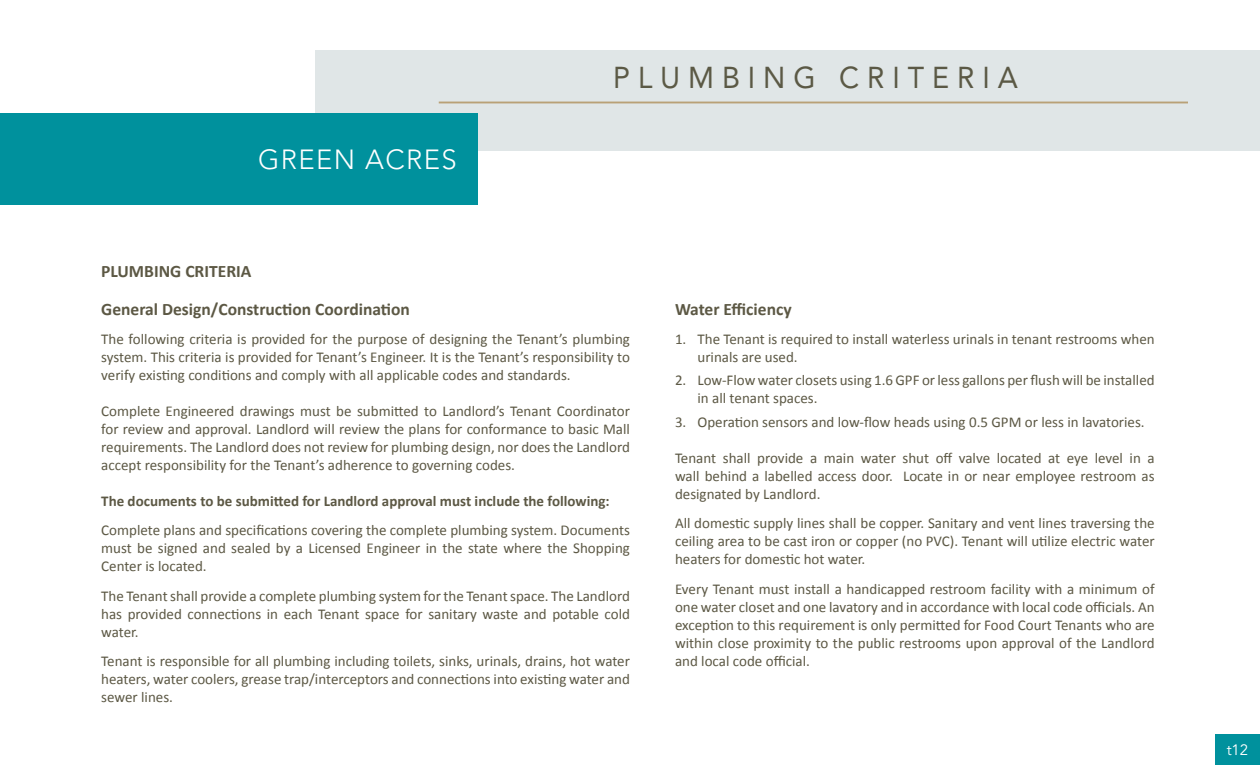
<style>
.page{position:relative;width:1260px;height:765px;background:#fff}
.page>*{position:absolute;margin:0;border:0;box-sizing:border-box;transform-origin:0 0}
.t1{font:30px "Avenir LT Std";letter-spacing:.275em;color:#5b5945;scale:.95 1}
.t2{font:300 27.5px "Avenir LT Std";letter-spacing:.05em;color:#fff}
.t3{font:700 17.5px/37.9px "Calibri";color:#5c5844}
.t4{font:15px/18px "Calibri";color:#5c5844;text-align:justify}
.t5{font:700 15px "Calibri";color:#5c5844}
.t6{font:15px "Avenir LT Std";color:#fff}
</style>
<div class="page">
<div style="left:315px;top:50px;width:945px;height:101px;background:#e0e6e7"></div>
<div style="left:1215px;top:734px;width:45px;height:31px;background:#00919d"></div>
<div style="left:0;top:114px;width:477px;height:91px;background:#00919d"></div>
<hr style="left:439px;top:102px;width:749px;height:1px;background:#b9a177">
<h2 class="t2" style="left:258px;top:143px;width:200px">GREEN ACRES</h2>
<h1 class="t1" style="left:613px;top:60px;width:427px">PLUMBING CRITERIA</h1>
<p class="t3" style="left:101px;top:252px;width:310px">PLUMBING CRITERIA<br>General Design/Construction Coordination</p>
<p class="t4" style="left:101px;top:330px;width:530px">The following criteria is provided for the purpose of designing the Tenant’s plumbing system. This criteria is provided for Tenant’s Engineer. It is the Tenant’s responsibility to verify existing conditions and comply with all applicable codes and standards.</p>
<p class="t4" style="left:101px;top:402px;width:530px">Complete Engineered drawings must be submitted to Landlord’s Tenant Coordinator for review and approval. Landlord will review the plans for conformance to basic Mall requirements. The Landlord does not review for plumbing design, nor does the Landlord accept responsibility for the Tenant’s adherence to governing codes.</p>
<p class="t5" style="left:101px;top:492px;width:510px">The documents to be submitted for Landlord approval must include the following:</p>
<p class="t4" style="left:101px;top:522px;width:530px">Complete plans and specifications covering the complete plumbing system. Documents must be signed and sealed by a Licensed Engineer in the state where the Shopping Center is located.</p>
<p class="t4" style="left:101px;top:587px;width:530px">The Tenant shall provide a complete plumbing system for the Tenant space. The Landlord has provided connections in each Tenant space for sanitary waste and potable cold water.</p>
<p class="t4" style="left:101px;top:652px;width:530px">Tenant is responsible for all plumbing including toilets, sinks, urinals, drains, hot water heaters, water coolers, grease trap/interceptors and connections into existing water and sewer lines.</p>
<p class="t3" style="left:675px;top:290px;width:118px">Water Efficiency</p>
<p class="t4" style="left:698px;top:330px;width:459px;text-indent:-22px">1. The Tenant is required to install waterless urinals in tenant restrooms when urinals are used.</p>
<p class="t4" style="left:698px;top:372px;width:459px;text-indent:-22px">2. Low-Flow water closets using 1.6 GPF or less gallons per flush will be installed in all tenant spaces.</p>
<p class="t4" style="left:675px;top:413px;width:471px">3. Operation sensors and low-flow heads using 0.5 GPM or less in lavatories.</p>
<p class="t4" style="left:675px;top:449px;width:481px">Tenant shall provide a main water shut off valve located at eye level in a wall behind a labelled access door. Locate in or near employee restroom as designated by Landlord.</p>
<p class="t4" style="left:675px;top:514px;width:481px">All domestic supply lines shall be copper. Sanitary and vent lines traversing the ceiling area to be cast iron or copper (no PVC). Tenant will utilize electric water heaters for domestic hot water.</p>
<p class="t4" style="left:675px;top:580px;width:481px">Every Tenant must install a handicapped restroom facility with a minimum of one water closet and one lavatory and in accordance with local code officials. An exception to this requirement is only permitted for Food Court Tenants who are within close proximity to the public restrooms upon approval of the Landlord and local code official.</p>
<p class="t6" style="left:1227px;top:741px;width:23px">t12</p>
</div>
